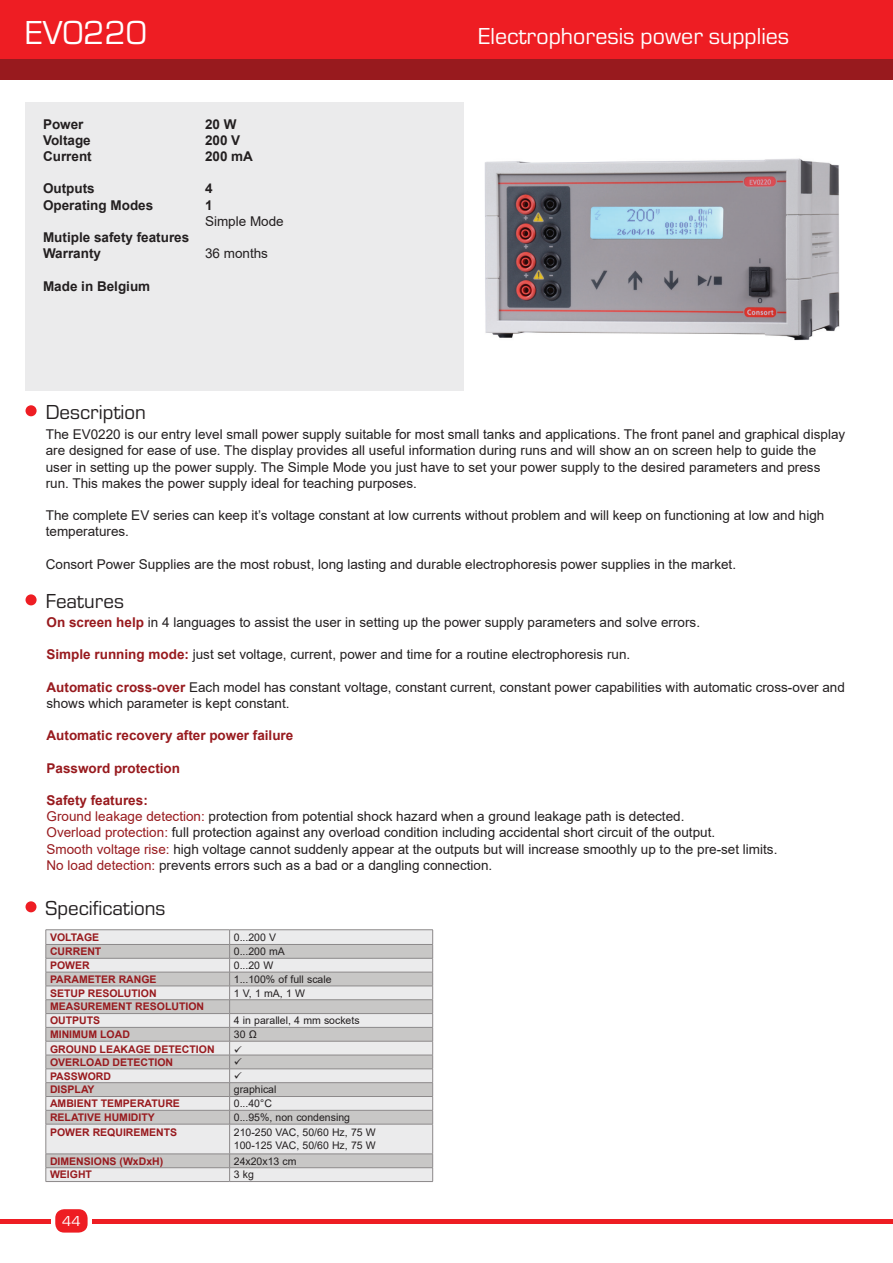
<style>
.page{position:relative;width:893px;height:1263px;background:#fff}
.page>*{position:absolute;margin:0;border:0;box-sizing:border-box;transform-origin:0 0}
.t1{font:34.5px "Eurostile TOT";color:#fff}
.t2{font:24px "Eurostile TOT";color:#fff}
.t3{font:21px "Eurostile TOT";color:#231f20}
.t4{font:15px "Eurostile TOT";color:#fff}
.t5{font:13.5px/16.2px "Arial";color:#231f20}
.t6{font:700 13.5px/16.2px "Arial";color:#231f20}
.t7{font:700 13.5px "Arial";color:#981a1e}
.t8{font:700 10.5px/13.8px "Arial";color:#981a1e}
.t9{font:10.5px/12.6px "Arial";color:#231f20}
.s1{font-weight:700;color:#981a1e}
.s2{color:#981a1e}
</style>
<div class="page">
<hr style="left:0;top:1219px;width:893px;height:4px;background:#ee1d23">
<div style="left:0;top:0;width:893px;height:59px;background:#ee1d23"></div>
<div style="left:0;top:59px;width:893px;height:20px;background:#981a1e"></div>
<div style="left:51px;top:1204px;width:41px;height:33px;background:#fff"></div>
<div style="left:55px;top:1209px;width:33px;height:23px;background:#ee1d23;border-radius:9px"></div>
<div style="left:26px;top:102px;width:438px;height:289px;background:#ebebec"></div>
<div style="left:26px;top:405px;width:11px;height:11px;background:#ee1d23;border-radius:50%"></div>
<div style="left:26px;top:594px;width:11px;height:11px;background:#ee1d23;border-radius:50%"></div>
<svg style="left:47px;top:930px;width:385px;height:251px;background:#e9e9ea"></svg>
<svg style="left:47px;top:945px;width:385px;height:222px;background:#d8d7d7"></svg>
<hr style="left:46px;top:929px;width:184px;height:1px;background:#8c898a">
<hr style="left:230px;top:929px;width:203px;height:1px;background:#8c898a">
<hr style="left:46px;top:944px;width:184px;height:1px;background:#8c898a">
<hr style="left:230px;top:944px;width:203px;height:1px;background:#8c898a">
<hr style="left:46px;top:958px;width:184px;height:1px;background:#8c898a">
<hr style="left:230px;top:958px;width:203px;height:1px;background:#8c898a">
<hr style="left:46px;top:972px;width:184px;height:1px;background:#8c898a">
<hr style="left:230px;top:972px;width:203px;height:1px;background:#8c898a">
<hr style="left:46px;top:986px;width:184px;height:1px;background:#8c898a">
<hr style="left:230px;top:986px;width:203px;height:1px;background:#8c898a">
<hr style="left:46px;top:999px;width:184px;height:1px;background:#8c898a">
<hr style="left:230px;top:999px;width:203px;height:1px;background:#8c898a">
<hr style="left:46px;top:1013px;width:184px;height:1px;background:#8c898a">
<hr style="left:230px;top:1013px;width:203px;height:1px;background:#8c898a">
<hr style="left:46px;top:1027px;width:184px;height:1px;background:#8c898a">
<hr style="left:230px;top:1027px;width:203px;height:1px;background:#8c898a">
<hr style="left:46px;top:1041px;width:184px;height:1px;background:#8c898a">
<hr style="left:230px;top:1041px;width:203px;height:1px;background:#8c898a">
<hr style="left:46px;top:1055px;width:184px;height:1px;background:#8c898a">
<hr style="left:230px;top:1055px;width:203px;height:1px;background:#8c898a">
<hr style="left:46px;top:1068px;width:184px;height:1px;background:#8c898a">
<hr style="left:230px;top:1068px;width:203px;height:1px;background:#8c898a">
<hr style="left:46px;top:1082px;width:184px;height:1px;background:#8c898a">
<hr style="left:230px;top:1082px;width:203px;height:1px;background:#8c898a">
<hr style="left:46px;top:1096px;width:184px;height:1px;background:#8c898a">
<hr style="left:230px;top:1096px;width:203px;height:1px;background:#8c898a">
<hr style="left:46px;top:1110px;width:184px;height:1px;background:#8c898a">
<svg style="left:46px;top:930px;width:1px;height:194px"></svg>
<hr style="left:230px;top:1110px;width:203px;height:1px;background:#8c898a">
<svg style="left:432px;top:930px;width:1px;height:194px"></svg>
<hr style="left:46px;top:1124px;width:184px;height:1px;background:#8c898a">
<hr style="left:46px;top:1124px;width:1px;height:30px;background:#8c898a">
<hr style="left:230px;top:1124px;width:203px;height:1px;background:#8c898a">
<hr style="left:229px;top:1124px;width:1px;height:30px;background:#8c898a">
<hr style="left:432px;top:1124px;width:1px;height:30px;background:#8c898a">
<hr style="left:46px;top:1154px;width:184px;height:1px;background:#8c898a">
<hr style="left:230px;top:1154px;width:203px;height:1px;background:#8c898a">
<hr style="left:46px;top:1167px;width:184px;height:1px;background:#8c898a">
<svg style="left:46px;top:1154px;width:1px;height:27px"></svg>
<hr style="left:230px;top:1167px;width:203px;height:1px;background:#8c898a">
<svg style="left:229px;top:1155px;width:1px;height:26px"></svg>
<svg style="left:432px;top:1154px;width:1px;height:27px"></svg>
<hr style="left:46px;top:1181px;width:184px;height:1px;background:#8c898a">
<hr style="left:230px;top:1181px;width:203px;height:1px;background:#8c898a">
<div style="left:26px;top:901px;width:10px;height:11px;background:#ee1d23;border-radius:50%"></div>
<img style="left:484px;top:158px;width:356px;height:183px">
<svg style="left:229px;top:930px;width:13px;height:194px;background:#cecdcd"></svg>
<h1 class="t1" style="left:26px;top:14px;width:123px">EV0220</h1>
<h2 class="t2" style="left:478px;top:23px;width:312px">Electrophoresis power supplies</h2>
<p class="t6" style="left:43px;top:116px;width:42px">Power</p>
<p class="t6" style="left:205px;top:116px;width:33px">20 W</p>
<p class="t6" style="left:43px;top:132px;width:49px">Voltage</p>
<p class="t6" style="left:205px;top:132px;width:37px">200 V</p>
<p class="t6" style="left:43px;top:148px;width:50px">Current</p>
<p class="t6" style="left:205px;top:148px;width:50px">200 mA</p>
<p class="t6" style="left:43px;top:181px;width:53px">Outputs</p>
<p class="t6" style="left:205px;top:181px;width:9px">4</p>
<p class="t6" style="left:43px;top:197px;width:112px">Operating Modes</p>
<p class="t6" style="left:205px;top:197px;width:9px">1</p>
<p class="t5" style="left:205px;top:213px;width:80px">Simple Mode</p>
<p class="t6" style="left:43px;top:229px;width:148px">Mutiple safety features<br>Warranty</p>
<p class="t5" style="left:205px;top:245px;width:65px">36 months</p>
<p class="t6" style="left:43px;top:278px;width:109px">Made in Belgium</p>
<h3 class="t3" style="left:46px;top:400px;width:102px">Description</h3>
<p class="t5" style="left:46px;top:426px;width:801px">The EV0220 is our entry level small power supply suitable for most small tanks and applications. The front panel and graphical display are designed for ease of use. The display provides all useful information during runs and will show an on screen help to guide the user in setting up the power supply. The Simple Mode you just have to set your power supply to the desired parameters and press run. This makes the power supply ideal for teaching purposes.</p>
<p class="t5" style="left:46px;top:507px;width:780px">The complete EV series can keep it’s voltage constant at low currents without problem and will keep on functioning at low and high temperatures.</p>
<p class="t5" style="left:46px;top:556px;width:692px">Consort Power Supplies are the most robust, long lasting and durable electrophoresis power supplies in the market.</p>
<h3 class="t3" style="left:46px;top:589px;width:80px">Features</h3>
<p class="t5" style="left:47px;top:614px;width:655px"><span class="s1">On screen help</span> in 4 languages to assist the user in setting up the power supply parameters and solve errors.</p>
<p class="t5" style="left:47px;top:646px;width:585px"><span class="s1">Simple running mode:</span> just set voltage, current, power and time for a routine electrophoresis run.</p>
<p class="t5" style="left:47px;top:679px;width:800px"><span class="s1">Automatic cross-over</span> Each model has constant voltage, constant current, constant power capabilities with automatic cross-over and shows which parameter is kept constant.</p>
<p class="t7" style="left:47px;top:726px;width:248px">Automatic recovery after power failure</p>
<p class="t7" style="left:47px;top:758px;width:135px">Password protection</p>
<p class="t5" style="left:47px;top:792px;width:732px"><span class="s1">Safety features:<br></span><span class="s2">Ground leakage detection:</span> protection from potential shock hazard when a ground leakage path is detected.<br><span class="s2">Overload protection:</span> full protection against any overload condition including accidental short circuit of the output.<br><span class="s2">Smooth voltage rise:</span> high voltage cannot suddenly appear at the outputs but will increase smoothly up to the pre-set limits.<br><span class="s2">No load detection:</span> prevents errors such as a bad or a dangling connection.</p>
<h3 class="t3" style="left:46px;top:896px;width:121px">Specifications</h3>
<p class="t8" style="left:50px;top:930px;width:51px">VOLTAGE</p>
<p class="t9" style="left:234px;top:931px;width:44px">0...200 V</p>
<p class="t8" style="left:50px;top:945px;width:53px">CURRENT</p>
<p class="t9" style="left:234px;top:945px;width:53px">0...200 mA</p>
<p class="t8" style="left:50px;top:958px;width:41px">POWER</p>
<p class="t9" style="left:234px;top:959px;width:41px">0...20 W</p>
<p class="t8" style="left:50px;top:972px;width:108px">PARAMETER RANGE</p>
<p class="t9" style="left:234px;top:973px;width:99px">1...100% of full scale</p>
<p class="t8" style="left:50px;top:986px;width:108px">SETUP RESOLUTION</p>
<p class="t9" style="left:234px;top:986px;width:73px">1 V, 1 mA, 1 W</p>
<p class="t8" style="left:50px;top:1000px;width:156px">MEASUREMENT RESOLUTION<br>OUTPUTS</p>
<p class="t9" style="left:234px;top:1014px;width:127px">4 in parallel, 4 mm sockets</p>
<p class="t8" style="left:50px;top:1028px;width:81px">MINIMUM LOAD</p>
<p class="t9" style="left:234px;top:1028px;width:24px">30 Ω</p>
<p class="t8" style="left:50px;top:1043px;width:166px">GROUND LEAKAGE DETECTION</p>
<p class="t8" style="left:50px;top:1055px;width:125px">OVERLOAD DETECTION</p>
<p class="t8" style="left:50px;top:1069px;width:63px">PASSWORD</p>
<p class="t8" style="left:50px;top:1083px;width:46px">DISPLAY</p>
<p class="t9" style="left:234px;top:1083px;width:44px">graphical</p>
<p class="t8" style="left:50px;top:1097px;width:131px">AMBIENT TEMPERATURE</p>
<p class="t9" style="left:234px;top:1097px;width:40px">0...40°C</p>
<p class="t8" style="left:50px;top:1110px;width:106px">RELATIVE HUMIDITY</p>
<p class="t9" style="left:234px;top:1111px;width:118px">0...95%, non condensing</p>
<p class="t8" style="left:50px;top:1125px;width:129px">POWER REQUIREMENTS</p>
<p class="t9" style="left:234px;top:1126px;width:143px">210-250 VAC, 50/60 Hz, 75 W<br>100-125 VAC, 50/60 Hz, 75 W</p>
<p class="t8" style="left:50px;top:1154px;width:115px">DIMENSIONS (WxDxH)</p>
<p class="t9" style="left:234px;top:1154px;width:64px">24x20x13 cm</p>
<p class="t8" style="left:50px;top:1168px;width:43px">WEIGHT</p>
<p class="t9" style="left:234px;top:1168px;width:22px">3 kg</p>
<p class="t4" style="left:62px;top:1213px;width:20px">44</p>
</div>
